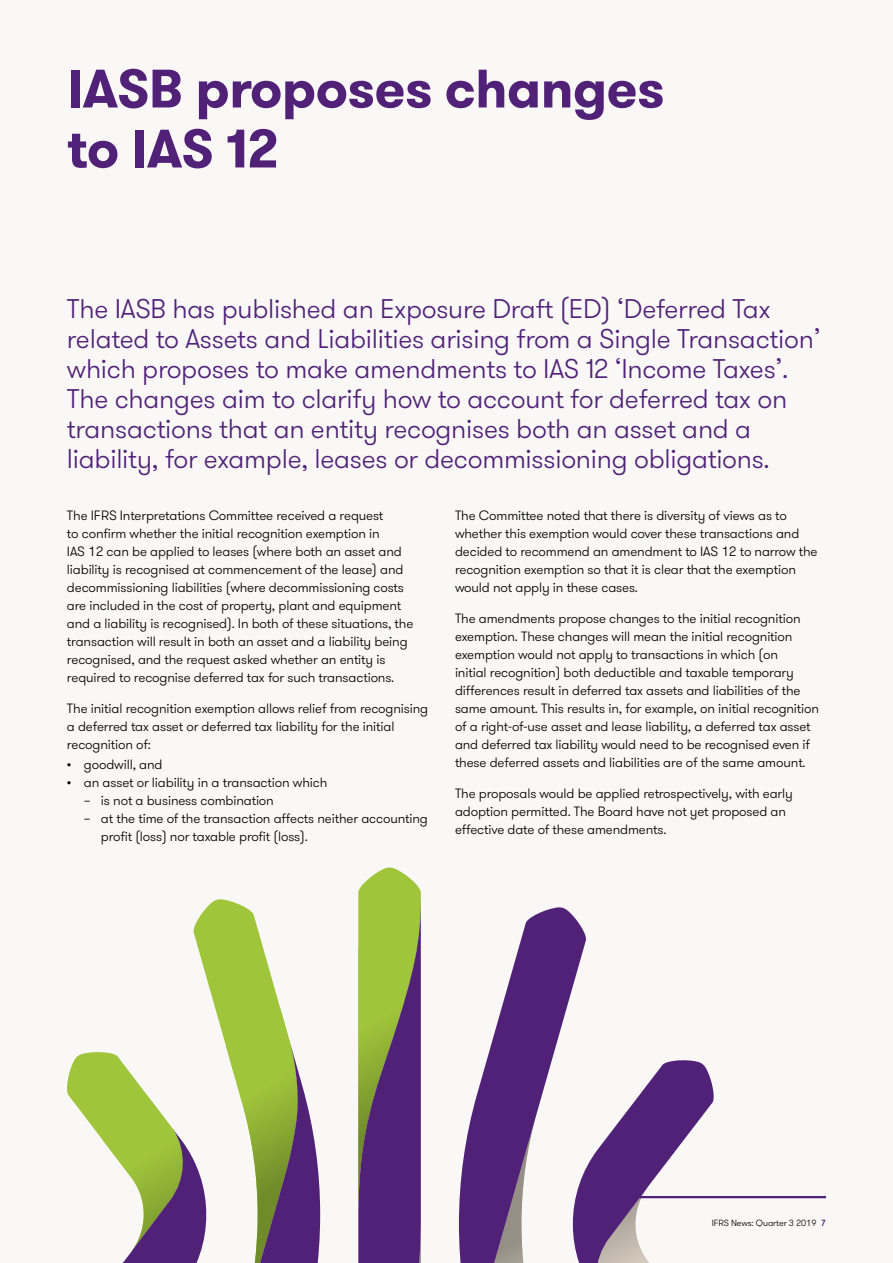
<style>
.page{position:relative;width:893px;height:1263px;background:#f9f8f7}
.page>*{position:absolute;margin:0;border:0;box-sizing:border-box;transform-origin:0 0}
.t1{font:700 54px/60px "GT Walsheim Pro";letter-spacing:-.01em;color:#512178}
.t2{font:300 27px/30px "GT Walsheim Pro";letter-spacing:-.01em;color:#512178}
.t3{font:300 13.5px/18px "GT Walsheim Pro";letter-spacing:-.01em;color:#000}
.t4{font:300 9px "GT Walsheim Pro";letter-spacing:-.01em;color:#000}
.s1{font-weight:500;color:#512178}
</style>
<div class="page">
<svg style="left:358px;top:867px;width:63px;height:31px;fill:#9fc63b"></svg>
<svg style="left:67px;top:898px;width:649px;height:365px"></svg>
<hr style="left:632px;top:1196px;width:194px;height:2px;background:#512178">
<h1 class="t1" style="left:67px;top:59px;width:599px">IASB proposes changes to IAS 12</h1>
<p class="t2" style="left:67px;top:294px;width:755px">The IASB has published an Exposure Draft (ED) ‘Deferred Tax related to Assets and Liabilities arising from a Single Transaction’ which proposes to make amendments to IAS 12 ‘Income Taxes’.<br>The changes aim to clarify how to account for deferred tax on transactions that an entity recognises both an asset and a liability, for example, leases or decommissioning obligations.</p>
<p class="t3" style="left:67px;top:507px;width:348px">The IFRS Interpretations Committee received a request<br>to confirm whether the initial recognition exemption in<br>IAS 12 can be applied to leases (where both an asset and liability is recognised at commencement of the lease) and decommissioning liabilities (where decommissioning costs are included in the cost of property, plant and equipment and a liability is recognised). In both of these situations, the transaction will result in both an asset and a liability being recognised, and the request asked whether an entity is required to recognise deferred tax for such transactions.</p>
<p class="t3" style="left:67px;top:700px;width:363px">The initial recognition exemption allows relief from recognising a deferred tax asset or deferred tax liability for the initial recognition of:</p>
<p class="t3" style="left:67px;top:756px;width:97px">• goodwill, and</p>
<p class="t3" style="left:67px;top:774px;width:262px">• an asset or liability in a transaction which</p>
<p class="t3" style="left:84px;top:792px;width:191px">– is not a business combination</p>
<p class="t3" style="left:101px;top:810px;width:328px;text-indent:-17px">– at the time of the transaction affects neither accounting profit (loss) nor taxable profit (loss).</p>
<p class="t3" style="left:455px;top:507px;width:364px">The Committee noted that there is diversity of views as to whether this exemption would cover these transactions and decided to recommend an amendment to IAS 12 to narrow the recognition exemption so that it is clear that the exemption would not apply in these cases.</p>
<p class="t3" style="left:455px;top:610px;width:366px">The amendments propose changes to the initial recognition exemption. These changes will mean the initial recognition exemption would not apply to transactions in which (on<br>initial recognition) both deductible and taxable temporary differences result in deferred tax assets and liabilities of the same amount. This results in, for example, on initial recognition of a right-of-use asset and lease liability, a deferred tax asset and deferred tax liability would need to be recognised even if these deferred assets and liabilities are of the same amount.</p>
<p class="t3" style="left:455px;top:784px;width:339px">The proposals would be applied retrospectively, with early adoption permitted. The Board have not yet proposed an effective date of these amendments.</p>
<p class="t4" style="left:712px;top:1217px;width:116px">IFRS News: Quarter 3 2019 <span class="s1">7</span></p>
</div>
